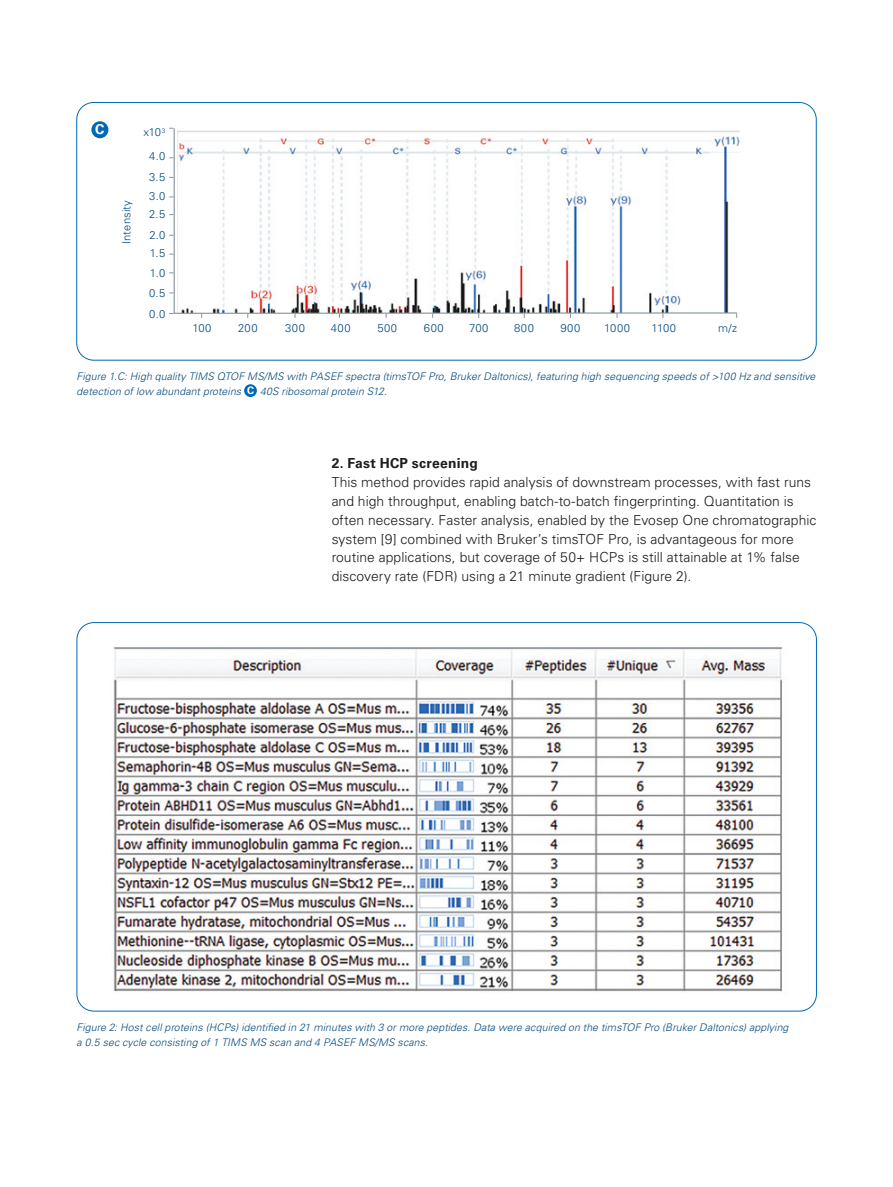
<style>
.page{position:relative;width:893px;height:1187px;background:#fff}
.page>*{position:absolute;margin:0;border:0;box-sizing:border-box;transform-origin:0 0}
.application_body{font:300 13.8px/18.8px "Univers LT Std";color:#1d1d1b}
.application_body-2{font:700 13.8px "Univers LT Std";letter-spacing:.02em;color:#1d1d1b}
.application_body-3{font:700 13.8px "Univers LT Std";color:#fff}
.application_half-spa{font:300 11.25px "Univers LT Std";letter-spacing:.04em;color:#004a7f}
.application_half-spa-2{font:300 11.25px "Univers LT Std";letter-spacing:.01em;color:#004a7f}
.AN_Figure_legend{font:italic 300 10.5px/15px "Univers LT Std";letter-spacing:.01em;color:#004a7f}
.application_body-4{font:700 10.5px "Univers LT Std";color:#fff}
.application_half-spa-3{font:300 6.45px "Univers LT Std";color:#004a7f}
</style>
<div class="page">
<div style="left:244px;top:384px;width:13px;height:13px;background:#0069b4;border-radius:50%"></div>
<img style="left:113px;top:647px;width:670px;height:345px">
<svg style="left:173px;top:127px;width:565px;height:187px"></svg>
<div style="left:91px;top:121px;width:17px;height:17px;background:#0069b4;border-radius:50%"></div>
<p class="application_body-3" style="left:95px;top:121px;width:11px">C</p>
<p class="application_half-spa-3" style="left:162px;top:126px;width:5px">3</p>
<p class="application_half-spa" style="left:143px;top:126px;width:19px">x10</p>
<p class="application_half-spa-2" style="left:120px;top:244px;width:46px;rotate:-90deg">Intensity</p>
<p class="application_half-spa" style="left:149px;top:150px;width:18px">4.0</p>
<p class="application_half-spa" style="left:149px;top:170px;width:18px">3.5</p>
<p class="application_half-spa" style="left:149px;top:190px;width:18px">3.0</p>
<p class="application_half-spa" style="left:149px;top:207px;width:17px">2.5</p>
<p class="application_half-spa" style="left:149px;top:228px;width:17px">2.0</p>
<p class="application_half-spa" style="left:150px;top:246px;width:17px">1.5</p>
<p class="application_half-spa" style="left:150px;top:266px;width:17px">1.0</p>
<p class="application_half-spa" style="left:149px;top:286px;width:18px">0.5</p>
<p class="application_half-spa" style="left:149px;top:307px;width:18px">0.0</p>
<p class="application_half-spa" style="left:192px;top:321px;width:21px">100</p>
<p class="application_half-spa" style="left:238px;top:321px;width:21px">200</p>
<p class="application_half-spa" style="left:285px;top:321px;width:21px">300</p>
<p class="application_half-spa" style="left:331px;top:321px;width:21px">400</p>
<p class="application_half-spa" style="left:377px;top:321px;width:21px">500</p>
<p class="application_half-spa" style="left:424px;top:321px;width:21px">600</p>
<p class="application_half-spa" style="left:469px;top:321px;width:21px">700</p>
<p class="application_half-spa" style="left:514px;top:321px;width:21px">800</p>
<p class="application_half-spa" style="left:560px;top:321px;width:21px">900</p>
<p class="application_half-spa" style="left:604px;top:321px;width:27px">1000</p>
<p class="application_half-spa" style="left:652px;top:321px;width:26px">1100</p>
<p class="application_half-spa" style="left:718px;top:321px;width:20px">m/z</p>
<p class="AN_Figure_legend" style="left:77px;top:369px;width:740px">Figure 1.C: High quality TIMS QTOF MS/MS with PASEF spectra (timsTOF Pro, Bruker Daltonics), featuring high sequencing speeds of &gt;100 Hz and sensitive detection of low abundant proteins</p>
<p class="application_body-4" style="left:247px;top:384px;width:9px">C</p>
<p class="AN_Figure_legend" style="left:260px;top:384px;width:128px">40S ribosomal protein S12.</p>
<p class="application_body-2" style="left:332px;top:455px;width:148px">2. Fast HCP screening</p>
<p class="application_body" style="left:332px;top:473px;width:486px">This method provides rapid analysis of downstream processes, with fast runs and high throughput, enabling batch-to-batch fingerprinting. Quantitation is often necessary. Faster analysis, enabled by the Evosep One chromatographic system [9] combined with Bruker’s timsTOF Pro, is advantageous for more routine applications, but coverage of 50+ HCPs is still attainable at 1% false discovery rate (FDR) using a 21 minute gradient (Figure 2).</p>
<p class="AN_Figure_legend" style="left:77px;top:1019px;width:713px">Figure 2: Host cell proteins (HCPs) identified in 21 minutes with 3 or more peptides. Data were acquired on the timsTOF Pro (Bruker Daltonics) applying a 0.5 sec cycle consisting of 1 TIMS MS scan and 4 PASEF MS/MS scans.</p>
</div>
